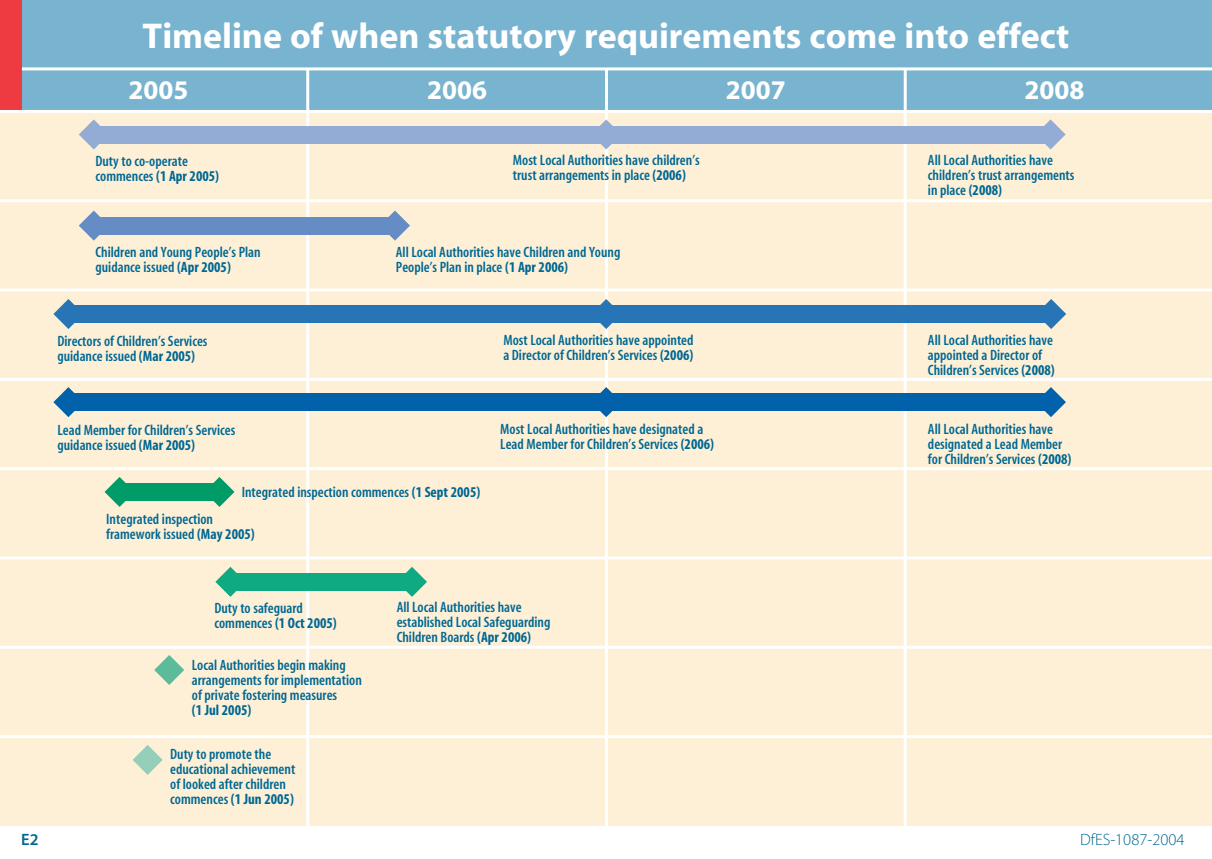
<style>
.page{position:relative;width:1212px;height:859px;background:#fff}
.page>*{position:absolute;margin:0;border:0;box-sizing:border-box;transform-origin:0 0}
.t1{font:36px "Myriad MM Bold";color:#fff}
.t2{font:27px "Myriad MM Bold";color:#fff}
.t3{font:16.5px "Myriad MM Light";color:#006893}
.t4{font:700 16.5px "Myriad MM Semi";color:#006893}
.t5{font:700 condensed 15px/15px "Myriad MM Semi";color:#006893}
.t6{font:15px "Myriad MM Bold Condensed";color:#006893}
.s1{font-family:"Myriad MM Semi";font-weight:700;font-stretch:condensed}
.s2{font-family:"Myriad MM Bold Condensed";font-weight:400;font-stretch:normal}
</style>
<div class="page">
<div style="left:0;top:1px;width:1212px;height:68px;background:#78b3cf"></div>
<div style="left:9px;top:69px;width:299px;height:42px;background:#78b3cf"></div>
<div style="left:0;top:111px;width:1212px;height:715px;background:#fef0d7"></div>
<div style="left:308px;top:69px;width:298px;height:42px;background:#78b3cf"></div>
<div style="left:606px;top:69px;width:299px;height:42px;background:#78b3cf"></div>
<div style="left:905px;top:69px;width:307px;height:42px;background:#78b3cf"></div>
<hr style="left:306px;top:69px;width:3px;height:757px;background:#fff">
<hr style="left:605px;top:69px;width:3px;height:757px;background:#fff">
<hr style="left:904px;top:69px;width:3px;height:757px;background:#fff">
<hr style="left:0;top:110px;width:1212px;height:3px;background:#fff">
<hr style="left:9px;top:67px;width:1203px;height:3px;background:#fff">
<hr style="left:0;top:199px;width:1212px;height:3px;background:#fff">
<hr style="left:0;top:289px;width:1212px;height:3px;background:#fff">
<hr style="left:0;top:378px;width:1212px;height:3px;background:#fff">
<hr style="left:0;top:467px;width:1212px;height:3px;background:#fff">
<hr style="left:0;top:556px;width:1212px;height:3px;background:#fff">
<hr style="left:0;top:646px;width:1212px;height:3px;background:#fff">
<hr style="left:0;top:735px;width:1212px;height:3px;background:#fff">
<div style="left:95px;top:127px;width:957px;height:17px;background:#93acd6"></div>
<div style="left:94px;top:217px;width:301px;height:17px;background:#668cc5"></div>
<div style="left:71px;top:305px;width:981px;height:18px;background:#2774b6"></div>
<div style="left:71px;top:394px;width:981px;height:17px;background:#0161aa"></div>
<div style="left:120px;top:483px;width:100px;height:17px;background:#009c68"></div>
<div style="left:230px;top:573px;width:181px;height:17px;background:#0faa81"></div>
<svg style="left:79px;top:119px;width:30px;height:31px"></svg>
<svg style="left:591px;top:119px;width:30px;height:31px"></svg>
<svg style="left:1035px;top:119px;width:30px;height:30px"></svg>
<svg style="left:380px;top:211px;width:30px;height:30px"></svg>
<svg style="left:79px;top:211px;width:30px;height:30px"></svg>
<svg style="left:53px;top:299px;width:22px;height:30px"></svg>
<svg style="left:600px;top:299px;width:12px;height:30px"></svg>
<svg style="left:1045px;top:299px;width:21px;height:30px"></svg>
<svg style="left:53px;top:387px;width:30px;height:30px"></svg>
<svg style="left:591px;top:387px;width:30px;height:30px"></svg>
<svg style="left:1036px;top:387px;width:30px;height:30px"></svg>
<svg style="left:105px;top:477px;width:30px;height:30px"></svg>
<svg style="left:204px;top:477px;width:30px;height:30px"></svg>
<svg style="left:215px;top:567px;width:30px;height:30px"></svg>
<svg style="left:397px;top:567px;width:30px;height:30px"></svg>
<svg style="left:154px;top:655px;width:30px;height:30px"></svg>
<svg style="left:133px;top:745px;width:30px;height:30px"></svg>
<div style="left:0;top:1px;width:21px;height:109px;background:#ee3a41"></div>
<h1 class="t1" style="left:143px;top:22px;width:928px">Timeline of when statutory requirements come into effect</h1>
<h2 class="t2" style="left:128px;top:80px;width:61px">2005</h2>
<h2 class="t2" style="left:427px;top:80px;width:61px">2006</h2>
<h2 class="t2" style="left:726px;top:80px;width:61px">2007</h2>
<h2 class="t2" style="left:1024px;top:80px;width:61px">2008</h2>
<p class="t5" style="left:95px;top:154px;width:94px">Duty to co-operate</p>
<p class="t6" style="left:95px;top:170px;width:125px"><span class="s1">commences</span> (1 Apr 2005)</p>
<p class="t5" style="left:513px;top:154px;width:188px">Most Local Authorities have children’s trust arrangements in place <span class="s2">(2006)</span></p>
<p class="t5" style="left:95px;top:246px;width:167px">Children and Young People’s Plan guidance issued <span class="s2">(Apr 2005)</span></p>
<p class="t5" style="left:396px;top:246px;width:226px">All Local Authorities have Children and Young<br>People’s Plan in place <span class="s2">(1 Apr 2006)</span></p>
<p class="t5" style="left:57px;top:334px;width:152px">Directors of Children’s Services guidance issued <span class="s2">(Mar 2005)</span></p>
<p class="t5" style="left:503px;top:334px;width:192px">Most Local Authorities have appointed a Director of Children’s Services <span class="s2">(2006)</span></p>
<p class="t5" style="left:57px;top:424px;width:179px">Lead Member for Children’s Services guidance issued <span class="s2">(Mar 2005)</span></p>
<p class="t5" style="left:500px;top:423px;width:215px">Most Local Authorities have designated a<br>Lead Member for Children’s Services <span class="s2">(2006)</span></p>
<p class="t5" style="left:242px;top:485px;width:240px">Integrated inspection commences <span class="s2">(1 Sept 2005)</span></p>
<p class="t5" style="left:106px;top:512px;width:150px">Integrated inspection framework issued <span class="s2">(May 2005)</span></p>
<p class="t5" style="left:214px;top:602px;width:90px">Duty to safeguard</p>
<p class="t6" style="left:214px;top:617px;width:124px"><span class="s1">commences</span> (1 Oct 2005)</p>
<p class="t5" style="left:192px;top:659px;width:172px">Local Authorities begin making arrangements for implementation of private fostering measures</p>
<p class="t6" style="left:192px;top:705px;width:61px">(1 Jul 2005)</p>
<p class="t5" style="left:170px;top:748px;width:127px">Duty to promote the educational achievement of looked after children</p>
<p class="t6" style="left:170px;top:794px;width:125px"><span class="s1">commences</span> (1 Jun 2005)</p>
<p class="t5" style="left:397px;top:601px;width:155px">All Local Authorities have established Local Safeguarding<br>Children Boards <span class="s2">(Apr 2006)</span></p>
<p class="t5" style="left:928px;top:154px;width:148px">All Local Authorities have children’s trust arrangements in place <span class="s2">(2008)</span></p>
<p class="t5" style="left:928px;top:333px;width:128px">All Local Authorities have appointed a Director of<br>Children’s Services <span class="s2">(2008)</span></p>
<p class="t5" style="left:928px;top:423px;width:145px">All Local Authorities have designated a Lead Member for Children’s Services <span class="s2">(2008)</span></p>
<p class="t4" style="left:21px;top:833px;width:19px">E2</p>
<p class="t3" style="left:1080px;top:833px;width:106px">DfES-1087-2004</p>
</div>
